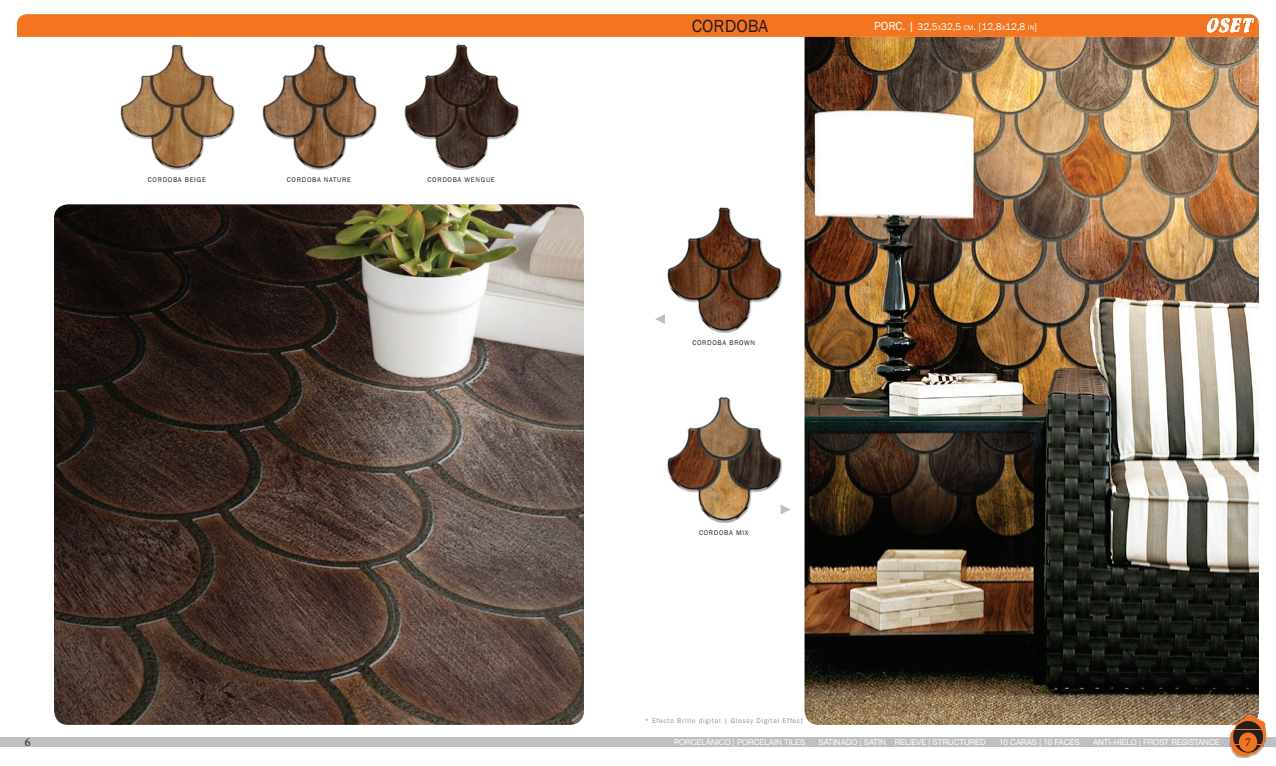
<style>
.page{position:relative;width:1276px;height:766px;background:#fff}
.page>*{position:absolute;margin:0;border:0;box-sizing:border-box;transform-origin:0 0}
.t1{font:18px "Franklin Gothic";color:#231f20}
.t2{font:12px "Minion Pro";color:#231f20}
.t3{font:10px "Franklin Gothic";color:#fff}
.t4{font:8px "Helvetica Neue";color:#fff}
.t5{font:7px "Franklin Gothic";letter-spacing:.1em;color:#231f20}
.t6{font:7px "Franklin Gothic";letter-spacing:.1em;color:#8e9092}
.s1{font-size:12px}
.s2{font-size:7px}
</style>
<div class="page">
<img style="left:804px;top:37px;width:455px;height:687px">
<div style="left:0;top:736px;width:638px;height:10px;background:#bebfc0"></div>
<img style="left:54px;top:204px;width:530px;height:520px">
<img style="left:404px;top:44px;width:115px;height:126px">
<img style="left:262px;top:44px;width:115px;height:126px">
<img style="left:120px;top:44px;width:115px;height:126px">
<div style="left:638px;top:736px;width:637px;height:10px;background:#bebfc0"></div>
<img style="left:667px;top:396px;width:124px;height:127px">
<img style="left:655px;top:207px;width:127px;height:126px">
<div style="left:1229px;top:715px;width:37px;height:42px;background:#231f20;opacity:.33"></div>
<svg style="left:1230px;top:714px;width:36px;height:42px"></svg>
<hr style="left:1234px;top:724px;width:26px;height:2px;background:#231f20">
<hr style="left:1233px;top:727px;width:30px;height:1px;background:#231f20">
<hr style="left:1233px;top:729px;width:30px;height:2px;background:#231f20">
<hr style="left:1233px;top:732px;width:30px;height:2px;background:#231f20">
<hr style="left:1233px;top:735px;width:30px;height:2px;background:#231f20">
<hr style="left:1233px;top:738px;width:30px;height:2px;background:#231f20">
<hr style="left:1233px;top:741px;width:30px;height:3px;background:#231f20">
<hr style="left:1234px;top:744px;width:27px;height:3px;background:#231f20">
<svg style="left:1237px;top:748px;width:22px;height:4px"></svg>
<svg style="left:17px;top:14px;width:1242px;height:23px;background:#f47827"></svg>
<svg style="left:780px;top:504px;width:10px;height:10px"></svg>
<p class="t5" style="left:148px;top:175px;width:60px">CORDOBA BEIGE</p>
<p class="t5" style="left:287px;top:175px;width:66px">CORDOBA NATURE</p>
<p class="t5" style="left:427px;top:175px;width:69px">CORDOBA WENGUE</p>
<h1 class="t1" style="left:692px;top:15px;width:78px">CORDOBA</h1>
<p class="t3" style="left:874px;top:21px;width:165px"><span class="s1">PORC. |</span> 32,5<span class="s2">X</span>32,5 <span class="s2">CM</span>. [12,8<span class="s2">X</span>12,8 <span class="s2">IN</span>]</p>
<p class="t5" style="left:692px;top:338px;width:64px">CORDOBA BROWN</p>
<p class="t5" style="left:699px;top:528px;width:51px">CORDOBA MIX</p>
<p class="t6" style="left:645px;top:716px;width:160px">* Efecto Brillo digital | Glossy Digital Effect</p>
<p class="t4" style="left:674px;top:736px;width:133px">PORCELÁNICO | PORCELAIN TILES</p>
<p class="t4" style="left:818px;top:736px;width:169px">SATINADO | SATIN RELIEVE | STRUCTURED</p>
<p class="t4" style="left:999px;top:736px;width:82px">10 CARAS | 10 FACES</p>
<p class="t4" style="left:1093px;top:736px;width:128px">ANTI-HIELO | FROST RESISTANCE</p>
<h2 class="t2" style="left:25px;top:733px;width:7px">6</h2>
<h2 class="t2" style="left:1245px;top:733px;width:7px">7</h2>
</div>
